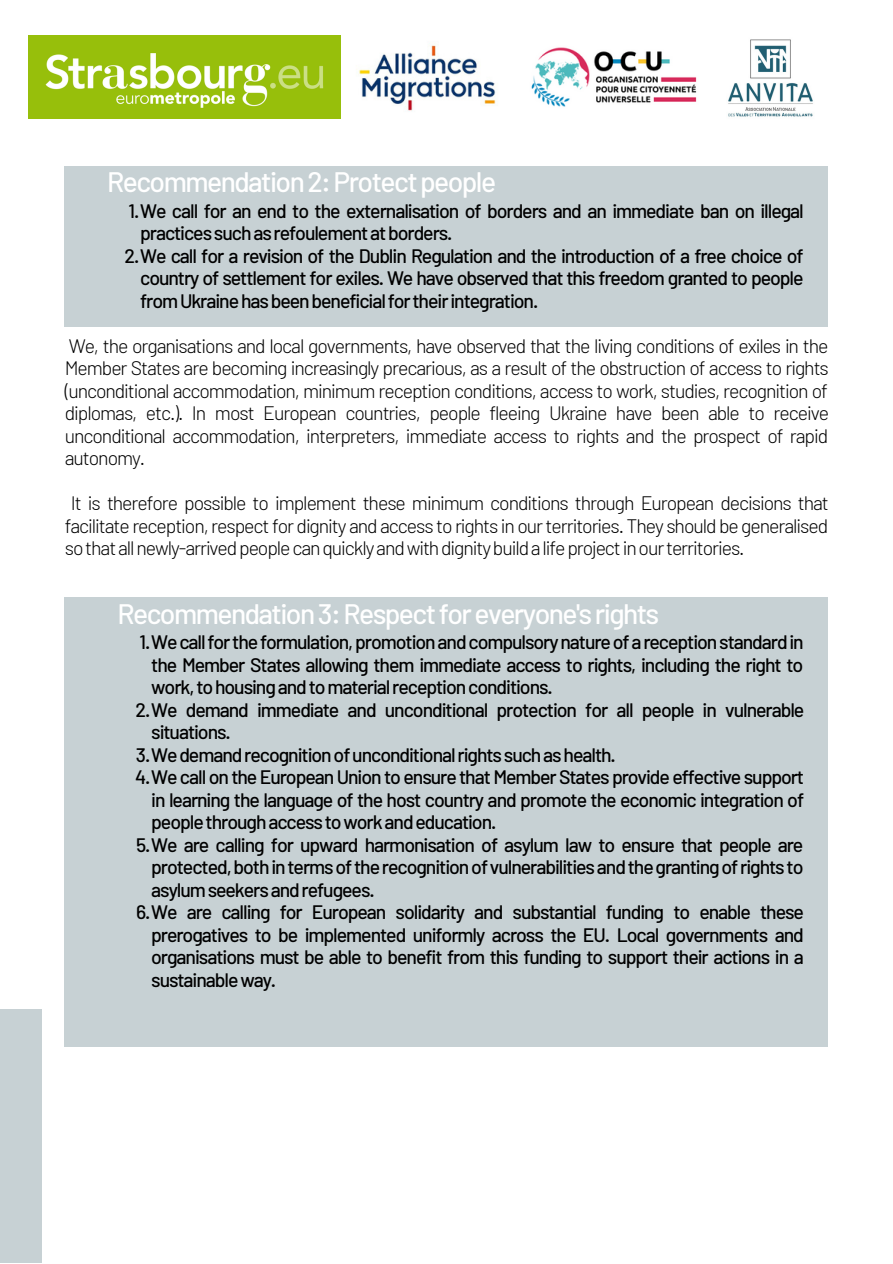
<style>
.page{position:relative;width:893px;height:1264px;background:#fff}
.page>*{position:absolute;margin:0;border:0;box-sizing:border-box;transform-origin:0 0}
.t1{font:500 28.2px "Barlow";letter-spacing:-.055em;color:#fff}
.t2{font:500 19.5px/22.5px "Barlow";letter-spacing:-.055em;color:#000;text-align:justify}
.t3{font:300 19.5px/22.5px "Barlow";letter-spacing:-.055em;color:#000;text-align:justify}
</style>
<div class="page">
<img style="left:29px;top:35px;width:311px;height:84px">
<img style="left:728px;top:39px;width:85px;height:78px">
<img style="left:531px;top:47px;width:166px;height:60px">
<img style="left:356px;top:44px;width:140px;height:67px">
<div style="left:65px;top:597px;width:762px;height:449px;background:#c7d1d4"></div>
<div style="left:65px;top:166px;width:762px;height:160px;background:#c7d1d4"></div>
<div style="left:0;top:1009px;width:42px;height:253px;background:#c7d1d4"></div>
<p class="t1" style="left:107px;top:164px;width:390px">Recommendation2:Protectpeople</p>
<p class="t2" style="left:140px;top:198px;width:665px;text-indent:-12px">1.We call for an end to the externalisation of borders and an immediate ban on illegal practicessuchasrefoulementatborders.</p>
<p class="t2" style="left:140px;top:243px;width:665px;text-indent:-16px">2.We call for a revision of the Dublin Regulation and the introduction of a free choice of country of settlement for exiles. We have observed that this freedom granted to people fromUkrainehasbeenbeneficialfortheirintegration.</p>
<p class="t3" style="left:65px;top:333px;width:765px">We, the organisations and local governments, have observed that the living conditions of exiles in the Member States are becoming increasingly precarious, as a result of the obstruction of access to rights (unconditional accommodation, minimum reception conditions, access to work, studies, recognition of diplomas, etc.). In most European countries, people fleeing Ukraine have been able to receive unconditional accommodation, interpreters, immediate access to rights and the prospect of rapid autonomy.</p>
<p class="t3" style="left:65px;top:491px;width:765px;text-indent:6px">It is therefore possible to implement these minimum conditions through European decisions that facilitate reception, respect for dignity and access to rights in our territories. They should be generalised sothatallnewly-arrivedpeoplecanquicklyandwithdignitybuildalifeprojectinourterritories.</p>
<p class="t1" style="left:117px;top:595px;width:543px">Recommendation3:Respectforeveryone'srights</p>
<p class="t2" style="left:151px;top:630px;width:654px;text-indent:-12px">1.Wecallfortheformulation,promotionandcompulsorynatureofareceptionstandardin the Member States allowing them immediate access to rights, including the right to work,tohousingandtomaterialreceptionconditions.</p>
<p class="t2" style="left:151px;top:697px;width:654px;text-indent:-16px">2.We demand immediate and unconditional protection for all people in vulnerable situations.</p>
<p class="t2" style="left:136px;top:742px;width:481px">3.Wedemandrecognitionofunconditionalrightssuchashealth.</p>
<p class="t2" style="left:151px;top:765px;width:654px;text-indent:-16px">4.We call on the European Union to ensure that Member States provide effective support in learning the language of the host country and promote the economic integration of peoplethroughaccesstoworkandeducation.</p>
<p class="t2" style="left:151px;top:832px;width:653px;text-indent:-15px">5.We are calling for upward harmonisation of asylum law to ensure that people are protected,bothintermsoftherecognitionofvulnerabilitiesandthegrantingofrightsto asylumseekersandrefugees.</p>
<p class="t2" style="left:151px;top:900px;width:654px;text-indent:-15px">6.We are calling for European solidarity and substantial funding to enable these prerogatives to be implemented uniformly across the EU. Local governments and organisations must be able to benefit from this funding to support their actions in a sustainableway.</p>
</div>
